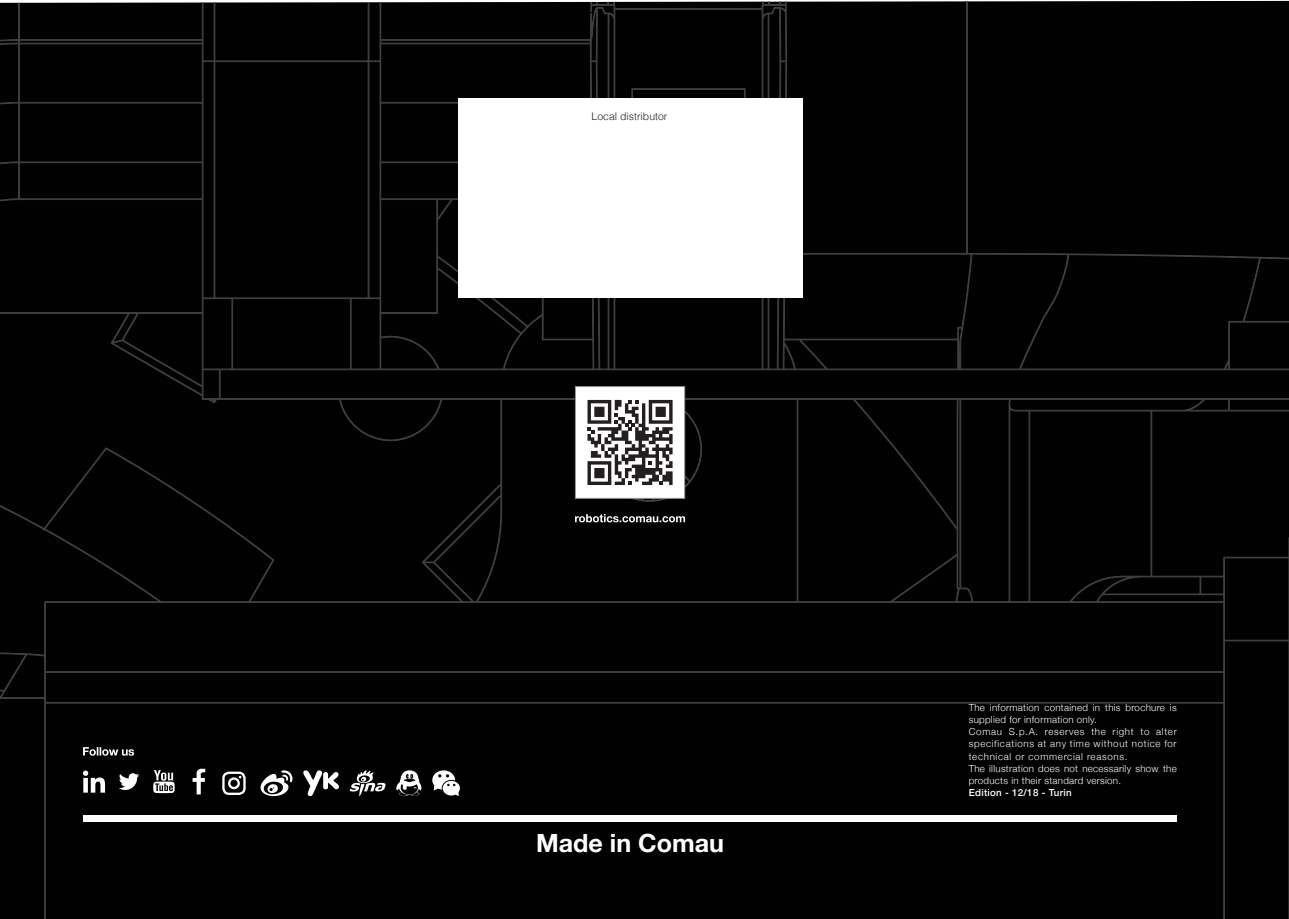
<style>
.page{position:relative;width:1289px;height:919px;background:#fff}
.page>*{position:absolute;margin:0;border:0;box-sizing:border-box;transform-origin:0 0}
.t1{font:700 25.05px "Helvetica Neue";color:#fff}
.t2{font:300 10.5px "Helvetica";color:#231f20}
.t3{font:300 9.75px/12.1px "Helvetica Neue";letter-spacing:.03em;color:#fff}
.t4{font:500 9.75px "Helvetica Neue";letter-spacing:.03em;color:#fff}
</style>
<div class="page">
<div style="left:0;top:1px;width:1288px;height:917px;background:#010101"></div>
<div style="left:83px;top:815px;width:1093px;height:6px;background:#fff"></div>
<div style="left:575px;top:386px;width:110px;height:112px;background:#fff;border:1px solid #939598"></div>
<svg style="left:587px;top:400px;width:85px;height:85px"></svg>
<svg style="left:575px;top:514px;width:110px;height:8px"></svg>
<svg style="left:83px;top:747px;width:51px;height:8px"></svg>
<svg style="left:260px;top:769px;width:32px;height:29px"></svg>
<svg style="left:302px;top:769px;width:37px;height:27px"></svg>
<svg style="left:350px;top:770px;width:35px;height:26px"></svg>
<svg style="left:396px;top:770px;width:25px;height:26px"></svg>
<svg style="left:432px;top:770px;width:28px;height:26px"></svg>
<svg style="left:83px;top:770px;width:22px;height:22px"></svg>
<svg style="left:119px;top:773px;width:20px;height:16px"></svg>
<svg style="left:153px;top:770px;width:22px;height:23px"></svg>
<svg style="left:192px;top:768px;width:13px;height:26px"></svg>
<div style="left:458px;top:98px;width:344px;height:200px;background:#fff"></div>
<div style="left:222px;top:771px;width:24px;height:23px;border:2px solid #fff;border-radius:6px"></div>
<div style="left:228px;top:777px;width:12px;height:12px;border:2px solid #fff;border-radius:50%"></div>
<p class="t2" style="left:591px;top:108px;width:77px">Local distributor</p>
<p class="t1" style="left:536px;top:823px;width:189px">Made in Comau</p>
<p class="t3" style="left:968px;top:700px;width:209px">The information contained in this brochure is supplied for information only.</p>
<p class="t3" style="left:968px;top:725px;width:209px;text-align:justify">Comau S.p.A. reserves the right to alter specifications at any time without notice for technical or commercial reasons.</p>
<p class="t3" style="left:968px;top:761px;width:209px">The illustration does not necessarily show the products in their standard version.</p>
<p class="t4" style="left:968px;top:784px;width:104px">Edition - 12/18 - Turin</p>
</div>
